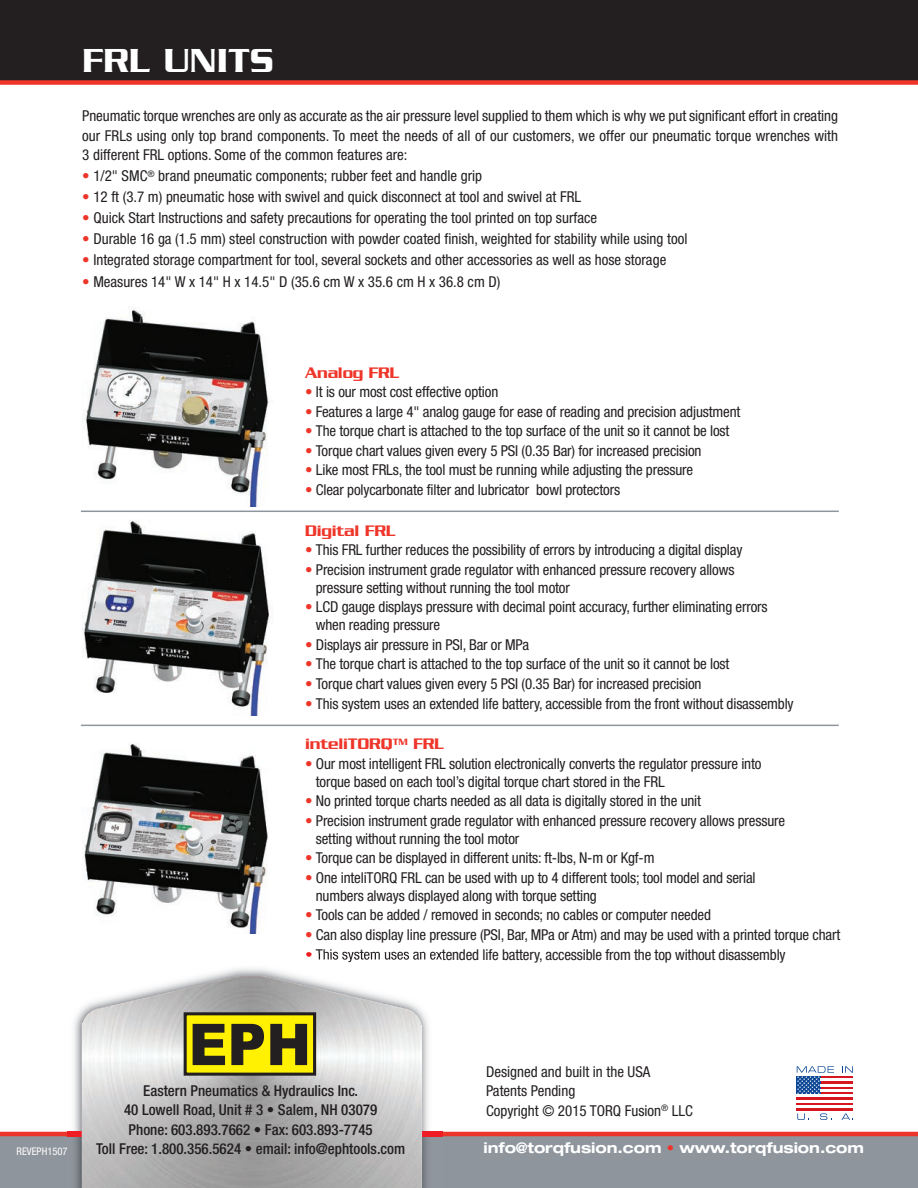
<style>
.page{position:relative;width:918px;height:1188px;background:#fff}
.page>*{position:absolute;margin:0;border:0;box-sizing:border-box;transform-origin:0 0}
.t1{font:500 36px "Serpentine";color:#fff}
.t2{font:500 16.5px "Serpentine";letter-spacing:-.01em;color:#ee3529}
.t3{font:condensed 15px/18px "Helvetica Neue LT";letter-spacing:-.01em;color:#231f20}
.t4{font:500 condensed 15px/19.5px "Helvetica Neue LT";color:#231f20;text-align:center}
.t5{font:700 expanded 14.7px "Helvetica Neue LT";letter-spacing:-.005em;color:#fff}
.t6{font:condensed 10.5px "Helvetica Neue LT";color:#fff}
.s1{color:#ee3529}
</style>
<div class="page">
<div style="left:0;top:0;width:918px;height:81px;background:#231f20"></div>
<div style="left:0;top:1134px;width:918px;height:54px;background:#8f959d"></div>
<div style="left:0;top:80px;width:918px;height:5px;background:#ee3529"></div>
<hr style="left:0;top:1132px;width:918px;height:4px;background:#ee3529">
<div style="left:796px;top:1076px;width:57px;height:34px;background:#d7171f"></div>
<div style="left:796px;top:1076px;width:25px;height:18px;background:#094594"></div>
<hr style="left:821px;top:1078px;width:32px;height:3px;background:#fff">
<hr style="left:821px;top:1084px;width:32px;height:2px;background:#fff">
<hr style="left:821px;top:1089px;width:32px;height:3px;background:#fff">
<hr style="left:796px;top:1094px;width:57px;height:3px;background:#fff">
<hr style="left:796px;top:1100px;width:57px;height:2px;background:#fff">
<hr style="left:796px;top:1105px;width:57px;height:3px;background:#fff">
<svg style="left:797px;top:1066px;width:37px;height:28px"></svg>
<svg style="left:842px;top:1066px;width:11px;height:7px"></svg>
<svg style="left:797px;top:1114px;width:12px;height:6px"></svg>
<svg style="left:820px;top:1113px;width:12px;height:7px"></svg>
<svg style="left:842px;top:1114px;width:11px;height:6px"></svg>
<hr style="left:81px;top:725px;width:758px;height:1px;background:#8f959d">
<hr style="left:81px;top:511px;width:758px;height:1px;background:#8f959d">
<img style="left:83px;top:308px;width:186px;height:199px">
<img style="left:83px;top:520px;width:186px;height:196px">
<img style="left:84px;top:743px;width:184px;height:191px">
<img style="left:68px;top:953px;width:375px;height:235px">
<svg style="left:306px;top:953px;width:6px;height:4px"></svg>
<img style="left:318px;top:953px;width:91px;height:9px">
<img style="left:82px;top:976px;width:337px;height:47px">
<div style="left:185px;top:1014px;width:130px;height:60px;background:#fff101"></div>
<div style="left:184px;top:1012px;width:132px;height:64px;border:3px solid #231f20"></div>
<svg style="left:193px;top:1024px;width:32px;height:41px"></svg>
<svg style="left:231px;top:1024px;width:33px;height:41px"></svg>
<svg style="left:270px;top:1024px;width:37px;height:41px"></svg>
<h1 class="t1" style="left:83px;top:49px;width:193px">FRL UNITS</h1>
<p class="t3" style="left:82px;top:107px;width:757px;line-height:19.5px;text-align:justify">Pneumatic torque wrenches are only as accurate as the air pressure level supplied to them which is why we put significant effort in creating our FRLs using only top brand components. To meet the needs of all of our customers, we offer our pneumatic torque wrenches with 3 different FRL options. Some of the common features are:</p>
<p class="t3" style="left:82px;top:168px;width:401px"><span class="s1">•</span> 1/2" SMC<sup>®</sup> brand pneumatic components; rubber feet and handle grip</p>
<p class="t3" style="left:82px;top:189px;width:500px"><span class="s1">•</span> 12 ft (3.7 m) pneumatic hose with swivel and quick disconnect at tool and swivel at FRL</p>
<p class="t3" style="left:82px;top:210px;width:516px"><span class="s1">•</span> Quick Start Instructions and safety precautions for operating the tool printed on top surface</p>
<p class="t3" style="left:82px;top:231px;width:607px"><span class="s1">•</span> Durable 16 ga (1.5 mm) steel construction with powder coated finish, weighted for stability while using tool</p>
<p class="t3" style="left:82px;top:252px;width:586px"><span class="s1">•</span> Integrated storage compartment for tool, several sockets and other accessories as well as hose storage</p>
<p class="t3" style="left:82px;top:273px;width:420px"><span class="s1">•</span> Measures 14" W x 14" H x 14.5" D (35.6 cm W x 35.6 cm H x 36.8 cm D)</p>
<p class="t2" style="left:305px;top:367px;width:96px">Analog FRL</p>
<p class="t3" style="left:305px;top:384px;width:195px"><span class="s1">•</span> It is our most cost effective option</p>
<p class="t3" style="left:305px;top:404px;width:437px"><span class="s1">•</span> Features a large 4" analog gauge for ease of reading and precision adjustment</p>
<p class="t3" style="left:305px;top:423px;width:426px"><span class="s1">•</span> The torque chart is attached to the top surface of the unit so it cannot be lost</p>
<p class="t3" style="left:305px;top:443px;width:398px"><span class="s1">•</span> Torque chart values given every 5 PSI (0.35 Bar) for increased precision</p>
<p class="t3" style="left:305px;top:462px;width:390px"><span class="s1">•</span> Like most FRLs, the tool must be running while adjusting the pressure</p>
<p class="t3" style="left:305px;top:482px;width:316px"><span class="s1">•</span> Clear polycarbonate filter and lubricator bowl protectors</p>
<p class="t2" style="left:305px;top:525px;width:92px">Digital FRL</p>
<p class="t3" style="left:305px;top:542px;width:439px"><span class="s1">•</span> This FRL further reduces the possibility of errors by introducing a digital display</p>
<p class="t3" style="left:316px;top:562px;width:420px;text-indent:-11px"><span class="s1">•</span> Precision instrument grade regulator with enhanced pressure recovery allows pressure setting without running the tool motor</p>
<p class="t3" style="left:316px;top:599px;width:453px;text-indent:-11px"><span class="s1">•</span> LCD gauge displays pressure with decimal point accuracy, further eliminating errors when reading pressure</p>
<p class="t3" style="left:305px;top:637px;width:225px"><span class="s1">•</span> Displays air pressure in PSI, Bar or MPa</p>
<p class="t3" style="left:305px;top:656px;width:426px"><span class="s1">•</span> The torque chart is attached to the top surface of the unit so it cannot be lost</p>
<p class="t3" style="left:305px;top:676px;width:398px"><span class="s1">•</span> Torque chart values given every 5 PSI (0.35 Bar) for increased precision</p>
<p class="t3" style="left:305px;top:695px;width:490px"><span class="s1">•</span> This system uses an extended life battery, accessible from the front without disassembly</p>
<p class="t2" style="left:305px;top:738px;width:141px">inteliTORQ<sup>TM</sup> FRL</p>
<p class="t3" style="left:316px;top:756px;width:447px;text-indent:-11px"><span class="s1">•</span> Our most intelligent FRL solution electronically converts the regulator pressure into torque based on each tool’s digital torque chart stored in the FRL</p>
<p class="t3" style="left:305px;top:793px;width:397px"><span class="s1">•</span> No printed torque charts needed as all data is digitally stored in the unit</p>
<p class="t3" style="left:316px;top:813px;width:471px;text-indent:-11px"><span class="s1">•</span> Precision instrument grade regulator with enhanced pressure recovery allows pressure setting without running the tool motor</p>
<p class="t3" style="left:305px;top:850px;width:351px"><span class="s1">•</span> Torque can be displayed in different units: ft-lbs, N-m or Kgf-m</p>
<p class="t3" style="left:316px;top:870px;width:441px;text-indent:-11px"><span class="s1">•</span> One inteliTORQ FRL can be used with up to 4 different tools; tool model and serial numbers always displayed along with torque setting</p>
<p class="t3" style="left:305px;top:907px;width:407px"><span class="s1">•</span> Tools can be added / removed in seconds; no cables or computer needed</p>
<p class="t3" style="left:305px;top:927px;width:537px"><span class="s1">•</span> Can also display line pressure (PSI, Bar, MPa or Atm) and may be used with a printed torque chart</p>
<p class="t3" style="left:305px;top:947px;width:482px"><span class="s1">•</span> This system uses an extended life battery, accessible from the top without disassembly</p>
<p class="t6" style="left:17px;top:1147px;width:52px">REVEPH1507</p>
<p class="t4" style="left:96px;top:1082px;width:311px">Eastern Pneumatics &amp; Hydraulics Inc.<br>40 Lowell Road, Unit # 3 • Salem, NH 03079<br>Phone: 603.893.7662 • Fax: 603.893-7745<br>Toll Free: 1.800.356.5624 • email: info@ephtools.com</p>
<p class="t3" style="left:486px;top:1063px;width:209px;line-height:19.5px">Designed and built in the USA<br>Patents Pending<br>Copyright © 2015 TORQ Fusion<sup>®</sup> LLC</p>
<p class="t5" style="left:483px;top:1143px;width:382px">info@torqfusion.com <span class="s1">•</span> www.torqfusion.com</p>
</div>
